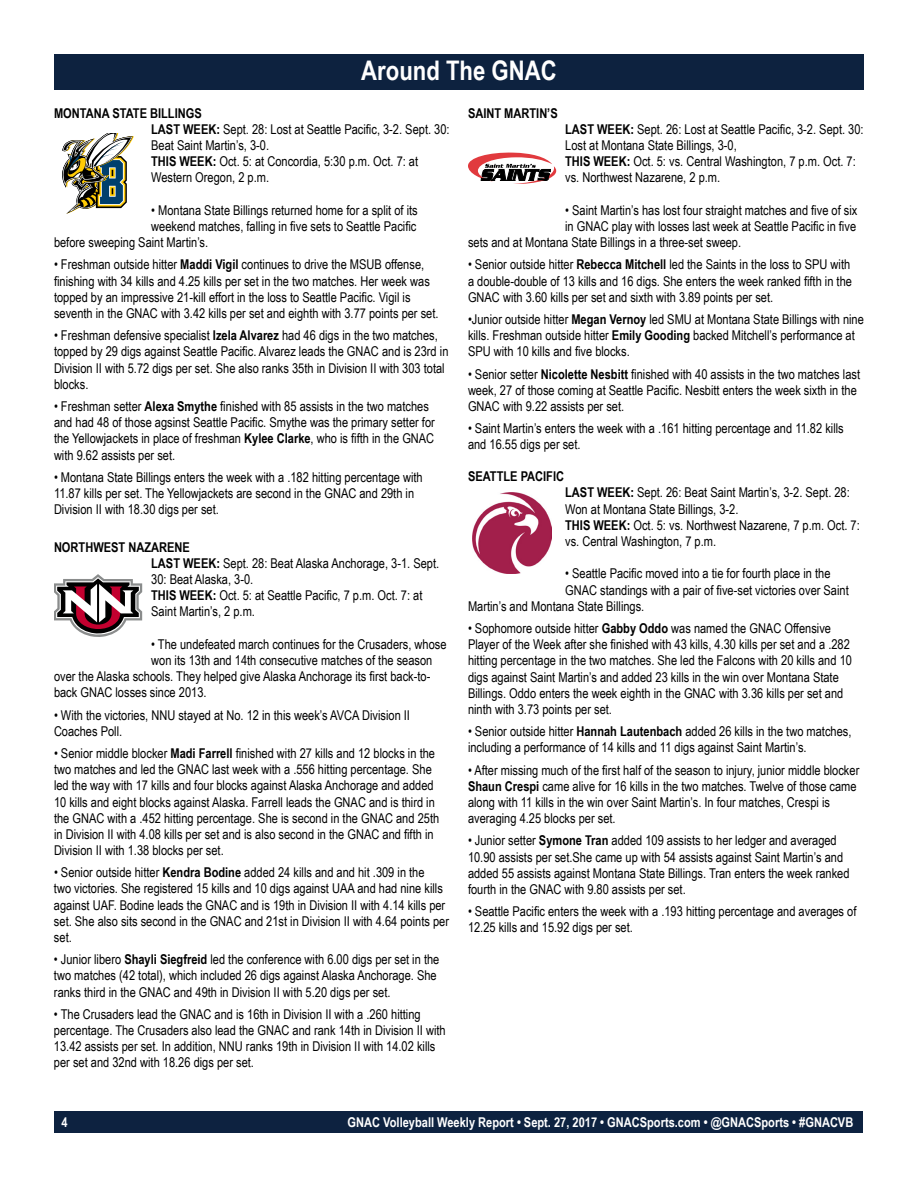
<style>
.page{position:relative;width:918px;height:1188px;background:#fff}
.page>*{position:absolute;margin:0;border:0;box-sizing:border-box;transform-origin:0 0}
.t1{font:700 27px "Arial Narrow";color:#fff}
.t2{font:13.5px/16.2px "Arial Narrow";color:#000}
.t3{font:700 13.5px "Arial Narrow";color:#fff}
.t4{font:700 13.5px "Arial Narrow";color:#000}
.s1{font-weight:700}
</style>
<div class="page">
<div style="left:55px;top:1111px;width:808px;height:22px;background:#0d2240"></div>
<div style="left:54px;top:54px;width:810px;height:36px;background:#0d223f"></div>
<svg style="left:62px;top:133px;width:72px;height:81px"></svg>
<svg style="left:54px;top:574px;width:88px;height:63px"></svg>
<svg style="left:468px;top:153px;width:88px;height:31px"></svg>
<img style="left:472px;top:492px;width:80px;height:82px">
<h1 class="t1" style="left:361px;top:50px;width:197px">Around The GNAC</h1>
<p class="t2" style="left:151px;top:104px;width:300px;text-indent:-97px"><span class="s1">MONTANA STATE BILLINGS<br>LAST WEEK:</span> Sept. 28: Lost at Seattle Pacific, 3-2. Sept. 30:<br>Beat Saint Martin’s, 3-0.<br><span class="s1">THIS WEEK:</span> Oct. 5: at Concordia, 5:30 p.m. Oct. 7: at Western Oregon, 2 p.m.</p>
<p class="t2" style="left:151px;top:201px;width:268px">• Montana State Billings returned home for a split of its</p>
<p class="t2" style="left:151px;top:218px;width:267px">weekend matches, falling in five sets to Seattle Pacific</p>
<p class="t2" style="left:54px;top:234px;width:156px">before sweeping Saint Martin’s.</p>
<p class="t2" style="left:54px;top:256px;width:386px">• Freshman outside hitter <span class="s1">Maddi Vigil</span> continues to drive the MSUB offense, finishing with 34 kills and 4.25 kills per set in the two matches. Her week was topped by an impressive 21-kill effort in the loss to Seattle Pacific. Vigil is seventh in the GNAC with 3.42 kills per set and eighth with 3.77 points per set.</p>
<p class="t2" style="left:54px;top:327px;width:396px">• Freshman defensive specialist <span class="s1">Izela Alvarez</span> had 46 digs in the two matches, topped by 29 digs against Seattle Pacific. Alvarez leads the GNAC and is 23rd in Division II with 5.72 digs per set. She also ranks 35th in Division II with 303 total blocks.</p>
<p class="t2" style="left:54px;top:398px;width:382px">• Freshman setter <span class="s1">Alexa Smythe</span> finished with 85 assists in the two matches and had 48 of those agsinst Seattle Pacific. Smythe was the primary setter for the Yellowjackets in place of freshman <span class="s1">Kylee Clarke</span>, who is fifth in the GNAC with 9.62 assists per set.</p>
<p class="t2" style="left:54px;top:468px;width:370px">• Montana State Billings enters the week with a .182 hitting percentage with<br>11.87 kills per set. The Yellowjackets are second in the GNAC and 29th in<br>Division II with 18.30 digs per set.</p>
<p class="t2" style="left:151px;top:538px;width:289px;text-indent:-97px"><span class="s1">NORTHWEST NAZARENE<br>LAST WEEK:</span> Sept. 28: Beat Alaska Anchorage, 3-1. Sept.<br>30: Beat Alaska, 3-0.<br><span class="s1">THIS WEEK:</span> Oct. 5: at Seattle Pacific, 7 p.m. Oct. 7: at Saint Martin’s, 2 p.m.</p>
<p class="t2" style="left:151px;top:635px;width:297px">• The undefeated march continues for the Crusaders, whose</p>
<p class="t2" style="left:151px;top:652px;width:283px">won its 13th and 14th consecutive matches of the season</p>
<p class="t2" style="left:54px;top:668px;width:378px">over the Alaska schools. They helped give Alaska Anchorage its first back-to-</p>
<p class="t2" style="left:54px;top:684px;width:154px">back GNAC losses since 2013.</p>
<p class="t2" style="left:54px;top:706px;width:358px">• With the victories, NNU stayed at No. 12 in this week’s AVCA Division II<br>Coaches Poll.</p>
<p class="t2" style="left:54px;top:745px;width:387px">• Senior middle blocker <span class="s1">Madi Farrell</span> finished with 27 kills and 12 blocks in the two matches and led the GNAC last week with a .556 hitting percentage. She led the way with 17 kills and four blocks against Alaska Anchorage and added 10 kills and eight blocks against Alaska. Farrell leads the GNAC and is third in the GNAC with a .452 hitting percentage. She is second in the GNAC and 25th in Division II with 4.08 kills per set and is also second in the GNAC and fifth in Division II with 1.38 blocks per set.</p>
<p class="t2" style="left:54px;top:864px;width:397px">• Senior outside hitter <span class="s1">Kendra Bodine</span> added 24 kills and and hit .309 in the<br>two victories. She registered 15 kills and 10 digs against UAA and had nine kills against UAF. Bodine leads the GNAC and is 19th in Division II with 4.14 kills per set. She also sits second in the GNAC and 21st in Division II with 4.64 points per set.</p>
<p class="t2" style="left:54px;top:951px;width:387px">• Junior libero <span class="s1">Shayli Siegfreid</span> led the conference with 6.00 digs per set in the two matches (42 total), which included 26 digs against Alaska Anchorage. She ranks third in the GNAC and 49th in Division II with 5.20 digs per set.</p>
<p class="t2" style="left:54px;top:1006px;width:393px">• The Crusaders lead the GNAC and is 16th in Division II with a .260 hitting percentage. The Crusaders also lead the GNAC and rank 14th in Division II with 13.42 assists per set. In addition, NNU ranks 19th in Division II with 14.02 kills per set and 32nd with 18.26 digs per set.</p>
<p class="t4" style="left:468px;top:103px;width:91px">SAINT MARTIN’S</p>
<p class="t2" style="left:565px;top:120px;width:300px"><span class="s1">LAST WEEK:</span> Sept. 26: Lost at Seattle Pacific, 3-2. Sept. 30:<br>Lost at Montana State Billings, 3-0,<br><span class="s1">THIS WEEK:</span> Oct. 5: vs. Central Washington, 7 p.m. Oct. 7: vs. Northwest Nazarene, 2 p.m.</p>
<p class="t2" style="left:565px;top:201px;width:294px">• Saint Martin’s has lost four straight matches and five of six</p>
<p class="t2" style="left:565px;top:218px;width:293px">in GNAC play with losses last week at Seattle Pacific in five</p>
<p class="t2" style="left:468px;top:234px;width:275px">sets and at Montana State Billings in a three-set sweep.</p>
<p class="t2" style="left:468px;top:256px;width:386px">• Senior outside hitter <span class="s1">Rebecca Mitchell</span> led the Saints in the loss to SPU with a double-double of 13 kills and 16 digs. She enters the week ranked fifth in the<br>GNAC with 3.60 kills per set and sixth with 3.89 points per set.</p>
<p class="t2" style="left:468px;top:311px;width:397px">•Junior outside hitter <span class="s1">Megan Vernoy</span> led SMU at Montana State Billings with nine kills. Freshman outside hitter <span class="s1">Emily Gooding</span> backed Mitchell’s performance at<br>SPU with 10 kills and five blocks.</p>
<p class="t2" style="left:468px;top:365px;width:394px">• Senior setter <span class="s1">Nicolette Nesbitt</span> finished with 40 assists in the two matches last week, 27 of those coming at Seattle Pacific. Nesbitt enters the week sixth in the<br>GNAC with 9.22 assists per set.</p>
<p class="t2" style="left:468px;top:420px;width:377px">• Saint Martin’s enters the week with a .161 hitting percentage and 11.82 kills and 16.55 digs per set.</p>
<p class="t4" style="left:468px;top:466px;width:98px">SEATTLE PACIFIC</p>
<p class="t2" style="left:565px;top:484px;width:296px"><span class="s1">LAST WEEK:</span> Sept. 26: Beat Saint Martin’s, 3-2. Sept. 28:<br>Won at Montana State Billings, 3-2.<br><span class="s1">THIS WEEK:</span> Oct. 5: vs. Northwest Nazarene, 7 p.m. Oct. 7: vs. Central Washington, 7 p.m.</p>
<p class="t2" style="left:565px;top:565px;width:267px">• Seattle Pacific moved into a tie for fourth place in the</p>
<p class="t2" style="left:565px;top:581px;width:285px">GNAC standings with a pair of five-set victories over Saint</p>
<p class="t2" style="left:468px;top:597px;width:178px">Martin’s and Montana State Billings.</p>
<p class="t2" style="left:468px;top:620px;width:385px">• Sophomore outside hitter <span class="s1">Gabby Oddo</span> was named the GNAC Offensive Player of the Week after she finished with 43 kills, 4.30 kills per set and a .282 hitting percentage in the two matches. She led the Falcons with 20 kills and 10 digs against Saint Martin’s and added 23 kills in the win over Montana State Billings. Oddo enters the week eighth in the GNAC with 3.36 kills per set and ninth with 3.73 points per set.</p>
<p class="t2" style="left:468px;top:723px;width:385px">• Senior outside hitter <span class="s1">Hannah Lautenbach</span> added 26 kills in the two matches, including a performance of 14 kills and 11 digs against Saint Martin’s.</p>
<p class="t2" style="left:468px;top:761px;width:393px">• After missing much of the first half of the season to injury, junior middle blocker <span class="s1">Shaun Crespi</span> came alive for 16 kills in the two matches. Twelve of those came along with 11 kills in the win over Saint Martin’s. In four matches, Crespi is averaging 4.25 blocks per set.</p>
<p class="t2" style="left:468px;top:832px;width:383px">• Junior setter <span class="s1">Symone Tran</span> added 109 assists to her ledger and averaged 10.90 assists per set.She came up with 54 assists against Saint Martin’s and added 55 assists against Montana State Billings. Tran enters the week ranked fourth in the GNAC with 9.80 assists per set.</p>
<p class="t2" style="left:468px;top:903px;width:390px">• Seattle Pacific enters the week with a .193 hitting percentage and averages of<br>12.25 kills and 15.92 digs per set.</p>
<p class="t3" style="left:61px;top:1112px;width:8px">4</p>
<p class="t3" style="left:348px;top:1112px;width:507px">GNAC Volleyball Weekly Report • Sept. 27, 2017 • GNACSports.com • @GNACSports • #GNACVB</p>
</div>
